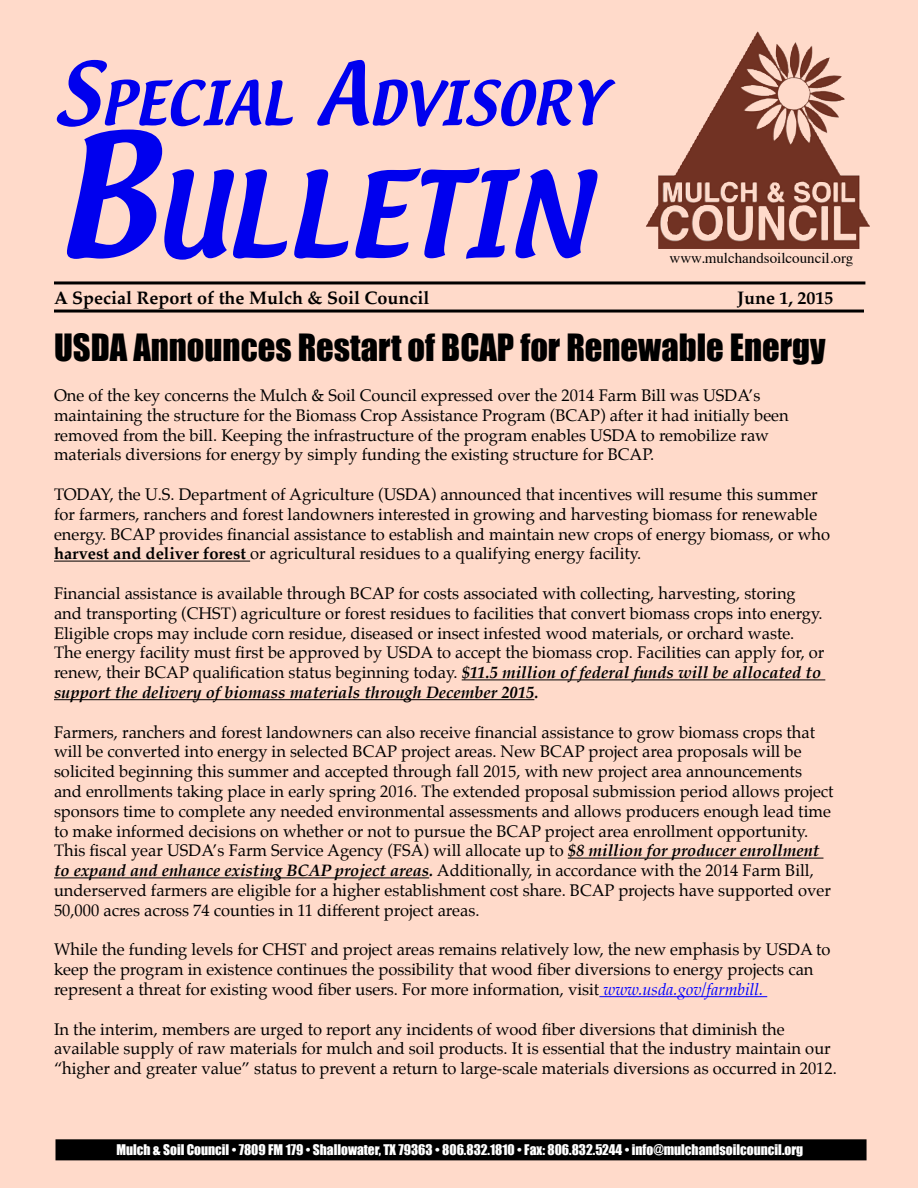
<style>
.page{position:relative;width:918px;height:1188px;background:#ffdaca}
.page>*{position:absolute;margin:0;border:0;box-sizing:border-box;transform-origin:0 0}
.t1{font:150px "Textile";color:#00e}
.t2{font:105px "Textile";color:#00e}
.t3{font:53.55px "Textile";color:#00e}
.t4{font:34.5px "Impact";color:#000}
.t5{font:700 18px "Palatino";color:#000}
.t6{font:16.5px/19.8px "Palatino";color:#000}
.t7{font:15px "Times";color:#000}
.t8{font:13.5px "Impact";color:#fff}
.s1{font-size:76.5px}
.s2{font-weight:700}
.s3{font-weight:700;font-style:italic}
.s4{font-style:italic;color:#00f}
</style>
<div class="page">
<hr style="left:54px;top:310px;width:810px;height:3px;background:#000">
<hr style="left:54px;top:281px;width:811px;height:3px;background:#000">
<div style="left:56px;top:1140px;width:810px;height:20px;background:#000"></div>
<div style="left:56px;top:1139px;width:811px;height:21px;border:2px solid #000"></div>
<img style="left:646px;top:31px;width:224px;height:218px">
<hr style="left:54px;top:561px;width:196px;height:1px;background:#000">
<hr style="left:462px;top:679px;width:363px;height:1px;background:#000">
<hr style="left:54px;top:699px;width:480px;height:1px;background:#000">
<hr style="left:568px;top:858px;width:255px;height:1px;background:#000">
<hr style="left:54px;top:877px;width:375px;height:1px;background:#000">
<hr style="left:599px;top:996px;width:168px;height:1px;background:#00f">
<h3 class="t3" style="left:54px;top:66px;width:553px"><span class="s1">S</span>PECIAL <span class="s1">A</span>DVISORY</h3>
<h1 class="t1" style="left:54px;top:91px;width:102px">B</h1>
<h2 class="t2" style="left:154px;top:141px;width:435px">ULLETIN</h2>
<p class="t5" style="left:54px;top:282px;width:377px">A Special Report of the Mulch &amp; Soil Council</p>
<p class="t7" style="left:670px;top:244px;width:185px">www.mulchandsoilcouncil.org</p>
<p class="t5" style="left:737px;top:282px;width:98px">June 1, 2015</p>
<h3 class="t4" style="left:54px;top:321px;width:773px">USDA Announces Restart of BCAP for Renewable Energy</h3>
<p class="t6" style="left:54px;top:385px;width:736px">One of the key concerns the Mulch &amp; Soil Council expressed over the 2014 Farm Bill was USDA’s maintaining the structure for the Biomass Crop Assistance Program (BCAP) after it had initially been removed from the bill. Keeping the infrastructure of the program enables USDA to remobilize raw materials diversions for energy by simply funding the existing structure for BCAP.</p>
<p class="t6" style="left:54px;top:484px;width:778px">TODAY, the U.S. Department of Agriculture (USDA) announced that incentives will resume this summer for farmers, ranchers and forest landowners interested in growing and harvesting biomass for renewable energy. BCAP provides financial assistance to establish and maintain new crops of energy biomass, or who <span class="s2">harvest and deliver forest</span> or agricultural residues to a qualifying energy facility.</p>
<p class="t6" style="left:54px;top:583px;width:772px">Financial assistance is available through BCAP for costs associated with collecting, harvesting, storing and transporting (CHST) agriculture or forest residues to facilities that convert biomass crops into energy.<br>Eligible crops may include corn residue, diseased or insect infested wood materials, or orchard waste.<br>The energy facility must first be approved by USDA to accept the biomass crop. Facilities can apply for, or renew, their BCAP qualification status beginning today. <span class="s3">$11.5 million of federal funds will be allocated to support the delivery of biomass materials through December 2015.</span></p>
<p class="t6" style="left:54px;top:722px;width:781px">Farmers, ranchers and forest landowners can also receive financial assistance to grow biomass crops that will be converted into energy in selected BCAP project areas. New BCAP project area proposals will be solicited beginning this summer and accepted through fall 2015, with new project area announcements and enrollments taking place in early spring 2016. The extended proposal submission period allows project sponsors time to complete any needed environmental assessments and allows producers enough lead time to make informed decisions on whether or not to pursue the BCAP project area enrollment opportunity.<br>This fiscal year USDA’s Farm Service Agency (FSA) will allocate up to <span class="s3">$8 million for producer enrollment to expand and enhance existing BCAP project areas.</span> Additionally, in accordance with the 2014 Farm Bill, underserved farmers are eligible for a higher establishment cost share. BCAP projects have supported over 50,000 acres across 74 counties in 11 different project areas.</p>
<p class="t6" style="left:54px;top:940px;width:778px">While the funding levels for CHST and project areas remains relatively low, the new emphasis by USDA to keep the program in existence continues the possibility that wood fiber diversions to energy projects can represent a threat for existing wood fiber users. For more information, visit <span class="s4">www.usda.gov/farmbill.</span></p>
<p class="t6" style="left:54px;top:1019px;width:784px">In the interim, members are urged to report any incidents of wood fiber diversions that diminish the available supply of raw materials for mulch and soil products. It is essential that the industry maintain our “higher and greater value” status to prevent a return to large-scale materials diversions as occurred in 2012.</p>
<p class="t8" style="left:116px;top:1139px;width:688px">Mulch &amp; Soil Council • 7809 FM 179 • Shallowater, TX 79363 • 806.832.1810 • Fax: 806.832.5244 • info@mulchandsoilcouncil.org</p>
</div>
